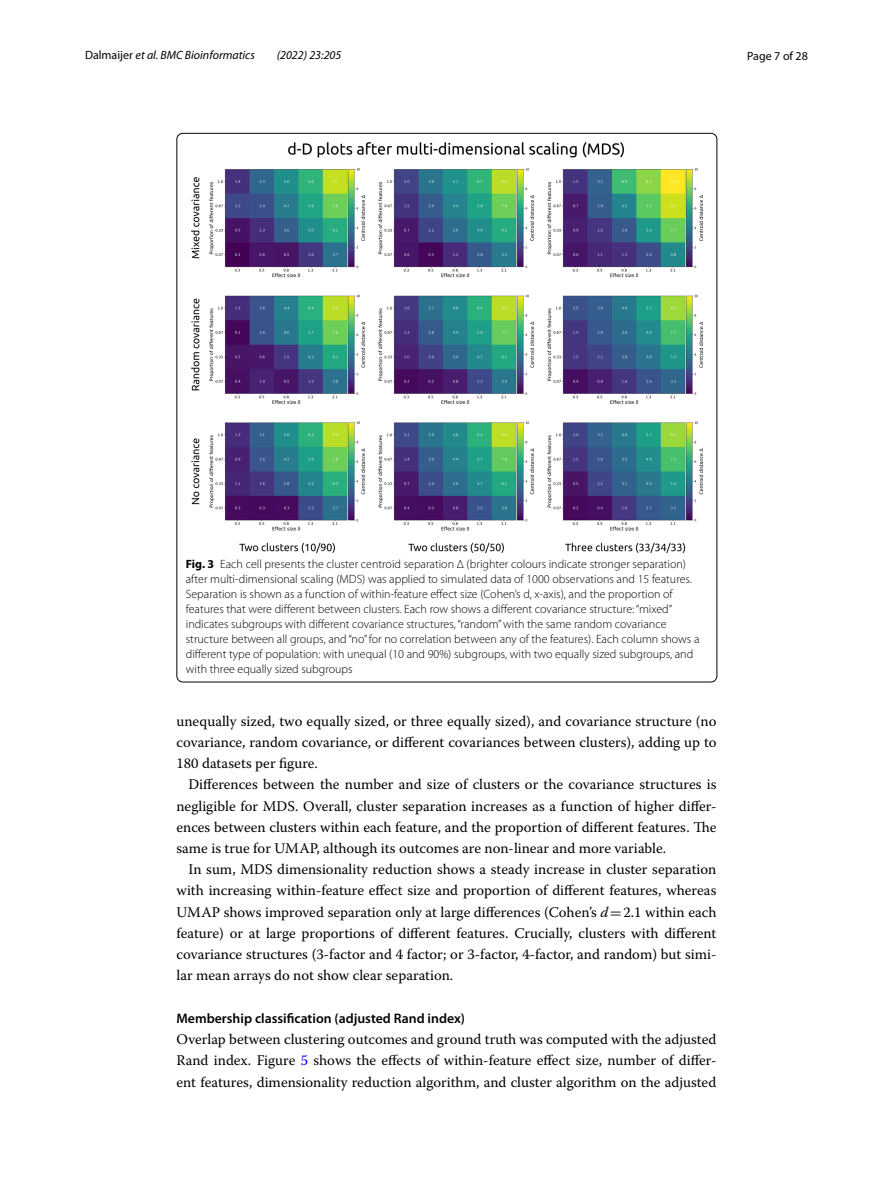
<style>
.page{position:relative;width:893px;height:1187px;background:#fff}
.page>*{position:absolute;margin:0;border:0;box-sizing:border-box;transform-origin:0 0}
.t1{font:14.7px/21.1px "Warnock Pro";color:#000;text-align:justify}
.t2{font:600 13.8px "Myriad Pro";color:#000}
.t3{font:300 12px/15px "Myriad Pro";color:#000}
.t4{font:italic 12px "Myriad Pro";color:#000}
.t5{font:12px "Myriad Pro";color:#000}
.s1{font-style:normal}
.s2{font-weight:700}
.s3{font-style:italic}
.s4{font-family:"MTSY"}
.s5{color:#00f}
</style>
<div class="page">
<img style="left:192px;top:142px;width:510px;height:410px">
<p class="t4" style="left:85px;top:48px;width:171px"><span class="s1">Dalmaijer</span> et al. BMC Bioinformatics</p>
<p class="t4" style="left:277px;top:48px;width:66px">(2022) 23:205</p>
<p class="t5" style="left:747px;top:48px;width:62px">Page 7 of 28</p>
<p class="t3" style="left:186px;top:556px;width:515px"><span class="s2">Fig. 3</span> Each cell presents the cluster centroid separation Δ (brighter colours indicate stronger separation) after multi-dimensional scaling (MDS) was applied to simulated data of 1000 observations and 15 features.<br>Separation is shown as a function of within-feature effect size (Cohen’s d, x-axis), and the proportion of features that were different between clusters. Each row shows a different covariance structure: “mixed” indicates subgroups with different covariance structures, “random” with the same random covariance structure between all groups, and “no” for no correlation between any of the features). Each column shows a different type of population: with unequal (10 and 90%) subgroups, with two equally sized subgroups, and with three equally sized subgroups</p>
<p class="t1" style="left:176px;top:709px;width:542px">unequally sized, two equally sized, or three equally sized), and covariance structure (no covariance, random covariance, or different covariances between clusters), adding up to 180 datasets per figure.</p>
<p class="t1" style="left:176px;top:773px;width:542px;text-indent:12px">Differences between the number and size of clusters or the covariance structures is negligible for MDS. Overall, cluster separation increases as a function of higher differ&shy;ences between clusters within each feature, and the proportion of different features. The same is true for UMAP, although its outcomes are non-linear and more variable.</p>
<p class="t1" style="left:176px;top:858px;width:542px;text-indent:12px">In sum, MDS dimensionality reduction shows a steady increase in cluster separation with increasing within-feature effect size and proportion of different features, whereas UMAP shows improved separation only at large differences (Cohen’s <span class="s3">d</span><span class="s4">=</span>2.1 within each feature) or at large proportions of different features. Crucially, clusters with different covariance structures (3-factor and 4 factor; or 3-factor, 4-factor, and random) but simi&shy;lar mean arrays do not show clear separation.</p>
<p class="t2" style="left:176px;top:1009px;width:290px">Membership classification (adjusted Rand index)</p>
<p class="t1" style="left:176px;top:1028px;width:542px">Overlap between clustering outcomes and ground truth was computed with the adjusted Rand index. Figure <span class="s5">5</span> shows the effects of within-feature effect size, number of differ&shy;ent features, dimensionality reduction algorithm, and cluster algorithm on the adjusted</p>
</div>
